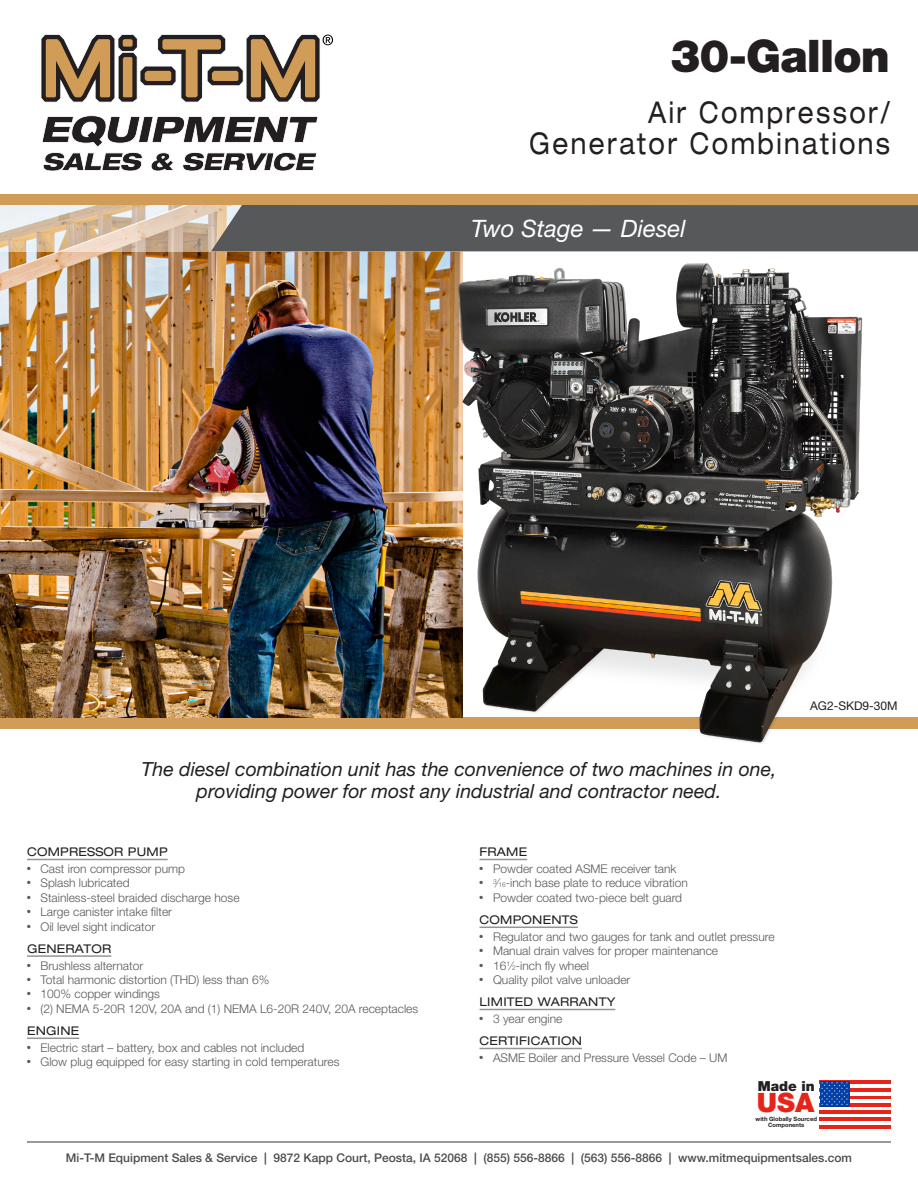
<style>
.page{position:relative;width:918px;height:1188px;background:#fff}
.page>*{position:absolute;margin:0;border:0;box-sizing:border-box;transform-origin:0 0}
.t1{font:900 45px "Helvetica Neue LT Std";letter-spacing:-.02em;color:#231f20}
.t2{font:expanded 30px "Helvetica Neue LT Std";letter-spacing:.1em;color:#231f20;scale:.8 1}
.t3{font:900 26.7px "Helvetica Neue LT Std";color:#e72419}
.t4{font:italic 24px "Helvetica Neue LT Std";color:#fff}
.t5{font:italic 19.5px "Helvetica Neue LT Std";color:#231f20}
.t6{font:900 13.8px "Helvetica Neue LT Std";color:#231f20}
.t7{font:300 12px "Helvetica Neue LT Std";color:#57585a}
.t8{font:500 12px "Helvetica Neue LT Std";color:#4b4c4d}
.t9{font:expanded 12px "Helvetica Neue LT Std";letter-spacing:.02em;color:#231f20}
.t10{font:12px "Helvetica Neue LT Std";color:#231f20}
.t11{font:700 5.85px/5.8px "Helvetica Neue LT Std";color:#231f20;text-align:center}
.s1{font-size:6.6px}
</style>
<div class="page">
<svg style="left:42px;top:115px;width:276px;height:56px"></svg>
<svg style="left:41px;top:34px;width:292px;height:69px"></svg>
<hr style="left:27px;top:1141px;width:864px;height:2px;background:#4b4c4d">
<div style="left:0;top:194px;width:918px;height:12px;background:#d19c57"></div>
<div style="left:0;top:718px;width:918px;height:11px;background:#d19c57"></div>
<img style="left:0;top:251px;width:447px;height:467px">
<svg style="left:0;top:205px;width:211px;height:46px;background:#dcc9b5"></svg>
<div style="left:211px;top:205px;width:707px;height:46px;background:#57585a"></div>
<svg style="left:819px;top:1080px;width:72px;height:49px"></svg>
<img style="left:447px;top:251px;width:423px;height:493px">
<hr style="left:27px;top:859px;width:141px;height:1px;background:#939598">
<hr style="left:27px;top:955px;width:84px;height:2px;background:#939598">
<hr style="left:27px;top:1038px;width:52px;height:1px;background:#939598">
<hr style="left:480px;top:859px;width:47px;height:1px;background:#939598">
<hr style="left:480px;top:927px;width:98px;height:1px;background:#939598">
<hr style="left:480px;top:1009px;width:135px;height:1px;background:#939598">
<hr style="left:480px;top:1048px;width:102px;height:1px;background:#939598">
<p class="t1" style="left:671px;top:29px;width:221px">30-Gallon</p>
<p class="t2" style="left:648px;top:94px;width:304px">Air Compressor/</p>
<p class="t2" style="left:529px;top:125px;width:453px">Generator Combinations</p>
<p class="t4" style="left:471px;top:214px;width:216px">Two Stage — Diesel</p>
<p class="t5" style="left:141px;top:757px;width:637px">The diesel combination unit has the convenience of two machines in one,</p>
<p class="t5" style="left:196px;top:779px;width:527px">providing power for most any industrial and contractor need.</p>
<p class="t9" style="left:27px;top:845px;width:142px">COMPRESSOR PUMP</p>
<p class="t7" style="left:27px;top:861px;width:160px">● Cast iron compressor pump</p>
<p class="t7" style="left:27px;top:876px;width:104px">● Splash lubricated</p>
<p class="t7" style="left:27px;top:890px;width:214px">● Stainless-steel braided discharge hose</p>
<p class="t7" style="left:27px;top:905px;width:147px">● Large canister intake filter</p>
<p class="t7" style="left:27px;top:919px;width:130px">● Oil level sight indicator</p>
<p class="t9" style="left:27px;top:942px;width:86px">GENERATOR</p>
<p class="t7" style="left:27px;top:958px;width:118px">● Brushless alternator</p>
<p class="t7" style="left:27px;top:972px;width:244px">● Total harmonic distortion (THD) less than 6%</p>
<p class="t7" style="left:27px;top:987px;width:135px">● 100% copper windings</p>
<p class="t7" style="left:27px;top:1001px;width:393px">● (2) NEMA 5-20R 120V, 20A and (1) NEMA L6-20R 240V, 20A receptacles</p>
<p class="t9" style="left:27px;top:1024px;width:54px">ENGINE</p>
<p class="t7" style="left:27px;top:1040px;width:279px">● Electric start – battery, box and cables not included</p>
<p class="t7" style="left:27px;top:1055px;width:314px">● Glow plug equipped for easy starting in cold temperatures</p>
<p class="t9" style="left:480px;top:845px;width:49px">FRAME</p>
<p class="t7" style="left:480px;top:861px;width:199px">● Powder coated ASME receiver tank</p>
<p class="t7" style="left:480px;top:876px;width:210px">● <sup>3</sup>⁄<span class="s1">16</span>-inch base plate to reduce vibration</p>
<p class="t7" style="left:480px;top:890px;width:204px">● Powder coated two-piece belt guard</p>
<p class="t9" style="left:480px;top:913px;width:100px">COMPONENTS</p>
<p class="t7" style="left:480px;top:929px;width:297px">● Regulator and two gauges for tank and outlet pressure</p>
<p class="t7" style="left:480px;top:944px;width:240px">● Manual drain valves for proper maintenance</p>
<p class="t7" style="left:480px;top:958px;width:111px">● 16<sup>1</sup>⁄<span class="s1">2</span>-inch fly wheel</p>
<p class="t7" style="left:480px;top:972px;width:152px">● Quality pilot valve unloader</p>
<p class="t9" style="left:480px;top:995px;width:137px">LIMITED WARRANTY</p>
<p class="t7" style="left:480px;top:1011px;width:84px">● 3 year engine</p>
<p class="t9" style="left:480px;top:1034px;width:104px">CERTIFICATION</p>
<p class="t7" style="left:480px;top:1050px;width:250px">● ASME Boiler and Pressure Vessel Code – UM</p>
<p class="t10" style="left:810px;top:698px;width:89px">AG2-SKD9-30M</p>
<p class="t6" style="left:758px;top:1077px;width:59px">Made in</p>
<p class="t11" style="left:756px;top:1116px;width:63px">with Globally Sourced<br>Components</p>
<p class="t3" style="left:757px;top:1087px;width:59px">USA</p>
<p class="t8" style="left:66px;top:1151px;width:788px">Mi-T-M Equipment Sales &amp; Service | 9872 Kapp Court, Peosta, IA 52068 | (855) 556-8866 | (563) 556-8866 | www.mitmequipmentsales.com</p>
</div>
